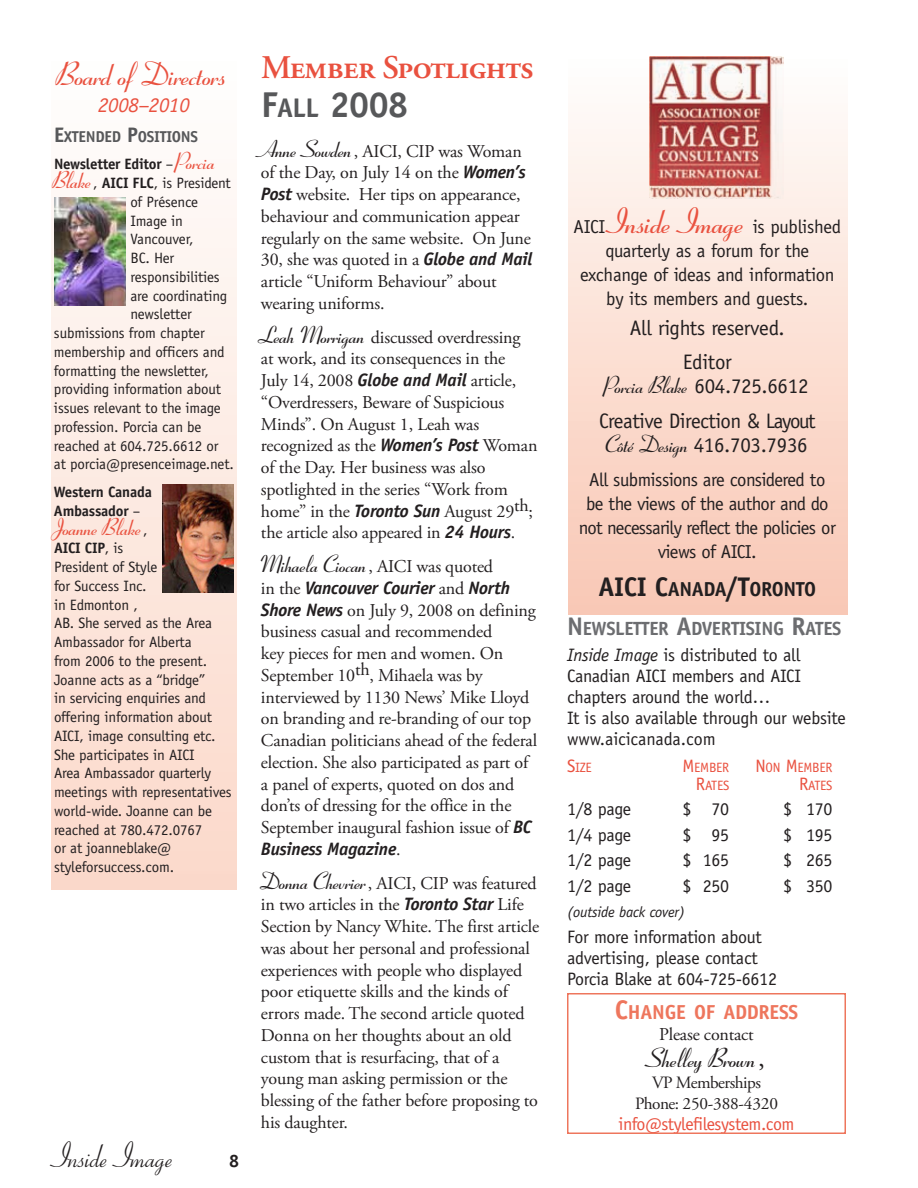
<style>
.page{position:relative;width:918px;height:1188px;background:#fff}
.page>*{position:absolute;margin:0;border:0;box-sizing:border-box;transform-origin:0 0}
.t1{font:36px "Ribbon 131 BT";letter-spacing:-.015em;color:#231f20}
.Subhead{font:700 36px "Officina Sans";color:#57585a}
.t2{font:600 33px "Adobe Garamond Pro";letter-spacing:-.025em;color:#e9513f}
.t3{font:700 33px "Ribbon 131 BT";letter-spacing:-.015em;color:#e9513f}
.text{font:700 27px "Ribbon 131 BT";letter-spacing:-.015em;color:#231f20}
.Officina_side_text{font:700 24px "Ribbon 131 BT";letter-spacing:-.015em;color:#e9513f}
.t4{font:21px/24px "Officina Sans";letter-spacing:-.015em;color:#231f20;text-align:center}
.t5{font:italic 21px "Officina Sans";letter-spacing:-.015em;color:#e9513f}
.t6{font:700 20.25px "Officina Sans";letter-spacing:-.02em;color:#231f20}
.t7{font:700 20.25px "Officina Sans";letter-spacing:-.015em;color:#ee765d}
.t8{font:700 19.2px "Officina Sans";letter-spacing:-.02em;color:#6c6d70}
.t9{font:18.75px/24px "Officina Sans";letter-spacing:-.03em;color:#231f20;text-align:center}
.text-2{font:18px/21.8px "Adobe Garamond Pro";letter-spacing:-.01em;color:#231f20}
.t10{font:18px/21px "Officina Sans";letter-spacing:-.015em;color:#231f20}
.text-3{font:18px "Officina Sans";letter-spacing:-.03em;color:#e9513f}
.t11{font:700 18px "Officina Sans";color:#231f20}
.t12{font:18px "Officina Sans";color:#e9513f}
.text-4{font:17.25px "Adobe Garamond Pro";letter-spacing:-.01em;color:#231f20}
.text-5{font:17.25px "Adobe Garamond Pro";letter-spacing:-.03em;color:#231f20}
.subhead_2{font:700 15.75px "Officina Sans";letter-spacing:-.02em;color:#57585a}
.Officina_side_text-2{font:15px/18.8px "Officina Sans";letter-spacing:-.01em;color:#231f20}
.Officina_side_text-3{font:700 15px/18.8px "Officina Sans";letter-spacing:-.015em;color:#231f20}
.t13{font:italic 15px "Officina Sans";letter-spacing:-.015em;color:#231f20}
.t14{font:13.5px "Officina Sans";letter-spacing:-.02em;color:#e9513f}
.s1{font-size:21px}
.s2{font-weight:400}
.s3{font-family:"Ribbon 131 BT";font-size:24px;color:#e9513f}
.s4{font-family:"Ribbon 131 BT";font-weight:700;font-size:24px;color:#e9513f}
.s5{font-weight:700}
.s6{font-family:"Officina Sans";font-weight:400;font-size:15px;color:#231f20}
.s7{font-size:27px}
.s8{font-family:"Ribbon 131 BT";font-weight:700;font-size:24px}
.s9{font-family:"Officina Sans";font-weight:700;font-style:italic}
.s10{font-family:"Ribbon 131 BT";font-weight:700;font-size:36px;color:#e9513f}
.s11{font-size:25.5px}
.s12{font-style:italic}
.s13{font-size:18px}
.s14{font-family:"Adobe Garamond Pro";font-weight:400}
</style>
<div class="page">
<div style="left:51px;top:54px;width:186px;height:836px;background:linear-gradient(to bottom,#fefefe,#fbd8c9)"></div>
<div style="left:568px;top:57px;width:279px;height:558px;background:linear-gradient(to bottom,#fffefc,#f9c6b3)"></div>
<img style="left:650px;top:56px;width:134px;height:143px">
<div style="left:567px;top:993px;width:279px;height:141px;border:2px solid #ee765d"></div>
<img style="left:162px;top:484px;width:72px;height:108px">
<img style="left:54px;top:197px;width:72px;height:108px">
<p class="t3" style="left:59px;top:55px;width:172px">Board of Directors</p>
<p class="t5" style="left:98px;top:93px;width:93px">2008–2010</p>
<p class="subhead_2" style="left:54px;top:126px;width:146px"><span class="s1">E</span>XTENDED <span class="s1">P</span>OSITIONS</p>
<p class="Officina_side_text-3" style="left:54px;top:155px;width:165px">Newsletter Editor <span class="s2">–</span> <span class="s3">Porcia</span></p>
<p class="Officina_side_text-2" style="left:54px;top:174px;width:178px"><span class="s4">Blake</span>, <span class="s5">AICI FLC</span>, is President</p>
<p class="Officina_side_text-2" style="left:130px;top:192px;width:69px">of Présence</p>
<p class="Officina_side_text-2" style="left:130px;top:211px;width:54px">Image in</p>
<p class="Officina_side_text-2" style="left:130px;top:230px;width:65px">Vancouver,</p>
<p class="Officina_side_text-2" style="left:130px;top:249px;width:45px">BC. Her</p>
<p class="Officina_side_text-2" style="left:130px;top:267px;width:91px">responsibilities</p>
<p class="Officina_side_text-2" style="left:130px;top:286px;width:98px">are coordinating</p>
<p class="Officina_side_text-2" style="left:130px;top:305px;width:63px">newsletter</p>
<p class="Officina_side_text-2" style="left:54px;top:324px;width:152px">submissions from chapter</p>
<p class="Officina_side_text-2" style="left:54px;top:342px;width:172px">membership and officers and</p>
<p class="Officina_side_text-2" style="left:54px;top:361px;width:156px">formatting the newsletter,</p>
<p class="Officina_side_text-2" style="left:54px;top:380px;width:169px">providing information about</p>
<p class="Officina_side_text-2" style="left:54px;top:399px;width:168px">issues relevant to the image</p>
<p class="Officina_side_text-2" style="left:54px;top:417px;width:149px">profession. Porcia can be</p>
<p class="Officina_side_text-2" style="left:54px;top:436px;width:166px">reached at 604.725.6612 or</p>
<p class="Officina_side_text-2" style="left:54px;top:455px;width:181px">at porcia@presenceimage.net.</p>
<p class="Officina_side_text-3" style="left:54px;top:482px;width:99px">Western Canada<br>Ambassador <span class="s2">–</span></p>
<p class="Officina_side_text" style="left:54px;top:512px;width:95px">Joanne Blake<span class="s6">,</span></p>
<p class="Officina_side_text-2" style="left:54px;top:539px;width:179px"><span class="s5">AICI CIP</span>, is<br>President of Style<br>for Success Inc.<br>in Edmonton ,<br>AB. She served as the Area<br>Ambassador for Alberta<br>from 2006 to the present.<br>Joanne acts as a “bridge”<br>in servicing enquiries and offering information about<br>AICI, image consulting etc.<br>She participates in AICI<br>Area Ambassador quarterly meetings with representatives world-wide. Joanne can be reached at 780.472.0767<br>or at joanneblake@ styleforsuccess.com.</p>
<p class="t1" style="left:56px;top:1134px;width:123px">Inside Image</p>
<p class="t11" style="left:229px;top:1150px;width:12px">8</p>
<p class="t2" style="left:261px;top:48px;width:274px">Member Spotlights</p>
<p class="Subhead" style="left:261px;top:82px;width:149px">F<span class="s7">ALL</span> 2008</p>
<p class="text-2" style="left:261px;top:141px;width:273px"><span class="s8">Anne Sowden</span>, AICI, CIP was Woman of the Day, on July 14 on the <span class="s9">Women’s Post</span> website. Her tips on appearance, behaviour and communication appear regularly on the same website. On June 30, she was quoted in a <span class="s9">Globe and Mail </span>article “Uniform Behaviour” about wearing uniforms.</p>
<p class="text-2" style="left:261px;top:327px;width:278px"><span class="s8">Leah Morrigan</span> discussed overdressing at work, and its consequences in the<br>July 14, 2008 <span class="s9">Globe and Mail</span> article, “Overdressers, Beware of Suspicious Minds”. On August 1, Leah was recognized as the <span class="s9">Women’s Post</span> Woman of the Day. Her business was also spotlighted in the series “Work from home” in the <span class="s9">Toronto Sun</span> August 29th; the article also appeared in <span class="s9">24 Hours</span>.</p>
<p class="text-2" style="left:261px;top:556px;width:278px"><span class="s8">Mihaela Ciocan</span>, AICI was quoted<br>in the <span class="s9">Vancouver Courier</span> and <span class="s9">North Shore News</span> on July 9, 2008 on defining business casual and recommended<br>key pieces for men and women. On September 10th, Mihaela was by interviewed by 1130 News’ Mike Lloyd on branding and re-branding of our top Canadian politicians ahead of the federal election. She also participated as part of a panel of experts, quoted on dos and don’ts of dressing for the office in the September inaugural fashion issue of <span class="s9">BC Business Magazine</span>.</p>
<p class="text-2" style="left:261px;top:873px;width:280px"><span class="s8">Donna Chevrier</span>, AICI, CIP was featured in two articles in the <span class="s9">Toronto Star</span> Life Section by Nancy White. The first article was about her personal and professional experiences with people who displayed poor etiquette skills and the kinds of errors made. The second article quoted Donna on her thoughts about an old custom that is resurfacing, that of a young man asking permission or the blessing of the father before proposing to his daughter.</p>
<p class="t9" style="left:574px;top:215px;width:269px">AICI <span class="s10">Inside Image</span> is published quarterly as a forum for the exchange of ideas and information by its members and guests.</p>
<p class="t4" style="left:630px;top:316px;width:156px">All rights reserved.</p>
<p class="t4" style="left:606px;top:350px;width:204px">Editor<br><span class="s8">Porcia Blake</span> 604.725.6612</p>
<p class="t4" style="left:599px;top:409px;width:218px">Creative Direction &amp; Layout<br><span class="s8">Côté Design</span> 416.703.7936</p>
<p class="t9" style="left:579px;top:468px;width:259px">All submissions are considered to be the views of the author and do not necessarily reflect the policies or views of AICI.</p>
<p class="t6" style="left:599px;top:576px;width:219px"><span class="s7">AICI C</span>ANADA<span class="s7">/T</span>ORONTO</p>
<p class="t8" style="left:567px;top:617px;width:276px"><span class="s11">N</span> EWSLETTER <span class="s11">A</span>DVERTISING <span class="s11">R</span>ATES</p>
<p class="t10" style="left:567px;top:644px;width:280px"><span class="s12">Inside Image</span> is distributed to all<br>Canadian AICI members and AICI chapters around the world…<br>It is also available through our website www.aicicanada.com</p>
<p class="t14" style="left:567px;top:759px;width:26px"><span class="s13">S</span>IZE</p>
<p class="t14" style="left:683px;top:759px;width:48px"><span class="s13">M</span>EMBER</p>
<p class="t14" style="left:755px;top:759px;width:79px"><span class="s13">N</span>ON <span class="s13">M</span>EMBER</p>
<p class="t12" style="left:567px;top:773px;width:70px">R</p>
<p class="t14" style="left:705px;top:777px;width:65px">ATES <span class="s13">R</span></p>
<p class="t14" style="left:808px;top:777px;width:26px">ATES</p>
<p class="t10" style="left:567px;top:799px;width:66px">1/8 page</p>
<p class="t10" style="left:683px;top:799px;width:48px">$ 70</p>
<p class="t10" style="left:783px;top:799px;width:51px">$ 170</p>
<p class="t10" style="left:567px;top:824px;width:66px">1/4 page</p>
<p class="t10" style="left:683px;top:824px;width:48px">$ 95</p>
<p class="t10" style="left:783px;top:824px;width:51px">$ 195</p>
<p class="t10" style="left:567px;top:850px;width:66px">1/2 page</p>
<p class="t10" style="left:683px;top:850px;width:48px">$ 165</p>
<p class="t10" style="left:783px;top:850px;width:51px">$ 265</p>
<p class="t10" style="left:567px;top:875px;width:66px">1/2 page</p>
<p class="t10" style="left:683px;top:875px;width:48px">$ 250</p>
<p class="t10" style="left:783px;top:875px;width:51px">$ 350</p>
<p class="t13" style="left:567px;top:903px;width:120px">(outside back cover)</p>
<p class="t10" style="left:567px;top:926px;width:212px">For more information about advertising, please contact<br>Porcia Blake at 604-725-6612</p>
<p class="t7" style="left:615px;top:999px;width:185px"><span class="s7">C</span>HANGE OF ADDRESS</p>
<p class="text-2" style="left:659px;top:1024px;width:96px">Please contact</p>
<p class="text" style="left:648px;top:1042px;width:118px">Shelley Brown<span class="s14">,</span></p>
<p class="text-5" style="left:652px;top:1072px;width:110px">VP Memberships</p>
<p class="text-4" style="left:635px;top:1093px;width:144px">Phone: 250-388-4320</p>
<p class="text-3" style="left:619px;top:1113px;width:177px">info@stylefilesystem.com</p>
</div>
